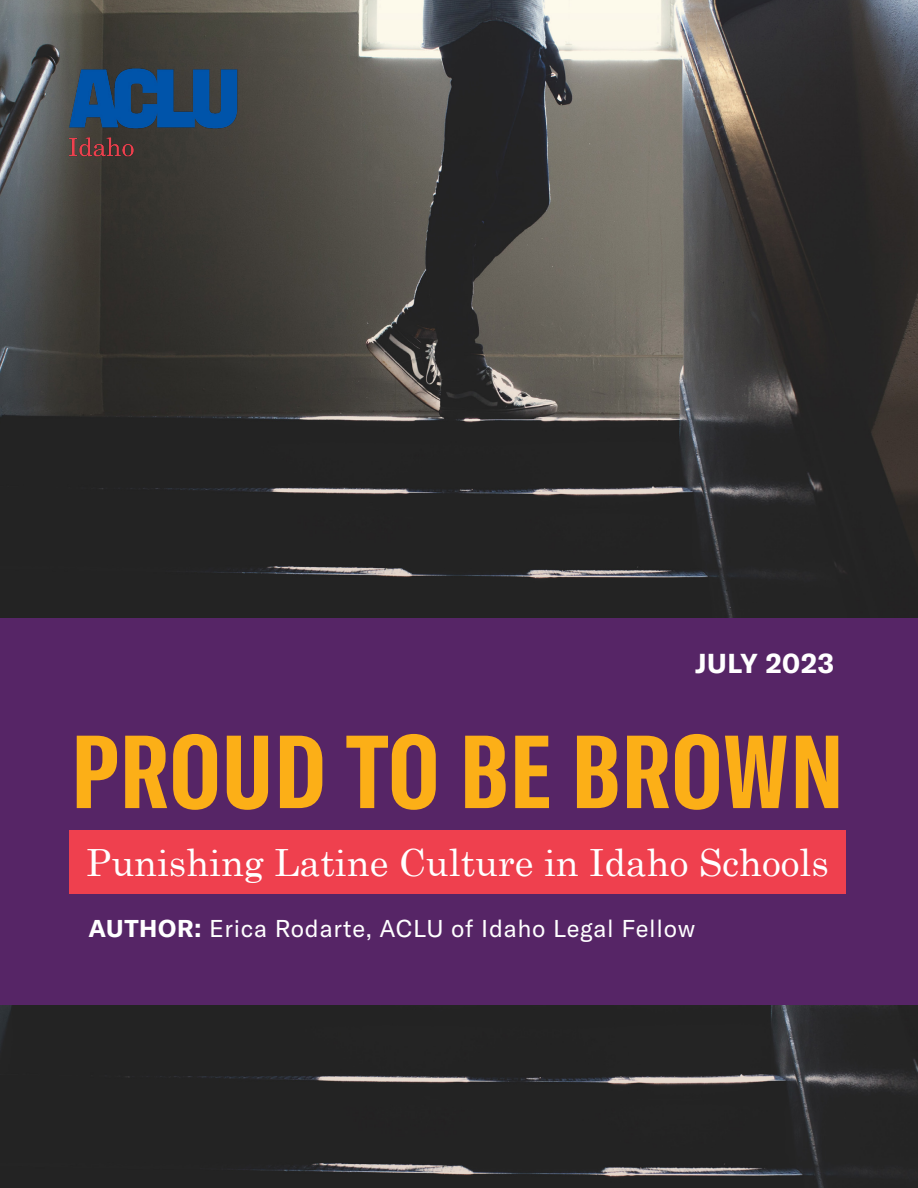
<style>
.page{position:relative;width:918px;height:1188px;background:#fff}
.page>*{position:absolute;margin:0;border:0;box-sizing:border-box;transform-origin:0 0}
.t1{font:700 extra-condensed 102px "GT America";letter-spacing:.02em;color:#fcaf17}
.t2{font:37.5px "Century Schoolbook";color:#fff}
.t3{font:700 27px "GT America";letter-spacing:.03em;color:#fff}
.t4{font:24px "GT America";letter-spacing:.03em;color:#fff}
.s1{font-weight:700}
</style>
<div class="page">
<img style="left:0;top:1005px;width:918px;height:183px">
<img style="left:0;top:0;width:918px;height:618px">
<img style="left:54px;top:54px;width:199px;height:175px">
<div style="left:0;top:618px;width:918px;height:387px;background:#562566"></div>
<div style="left:69px;top:831px;width:777px;height:63px;background:#ef404e"></div>
<p class="t3" style="left:695px;top:647px;width:140px">JULY 2023</p>
<p class="t1" style="left:72px;top:711px;width:773px">PROUD TO BE BROWN</p>
<p class="t2" style="left:86px;top:839px;width:744px">Punishing Latine Culture in Idaho Schools</p>
<p class="t4" style="left:88px;top:915px;width:608px"><span class="s1">AUTHOR:</span> Erica Rodarte, ACLU of Idaho Legal Fellow</p>
</div>
